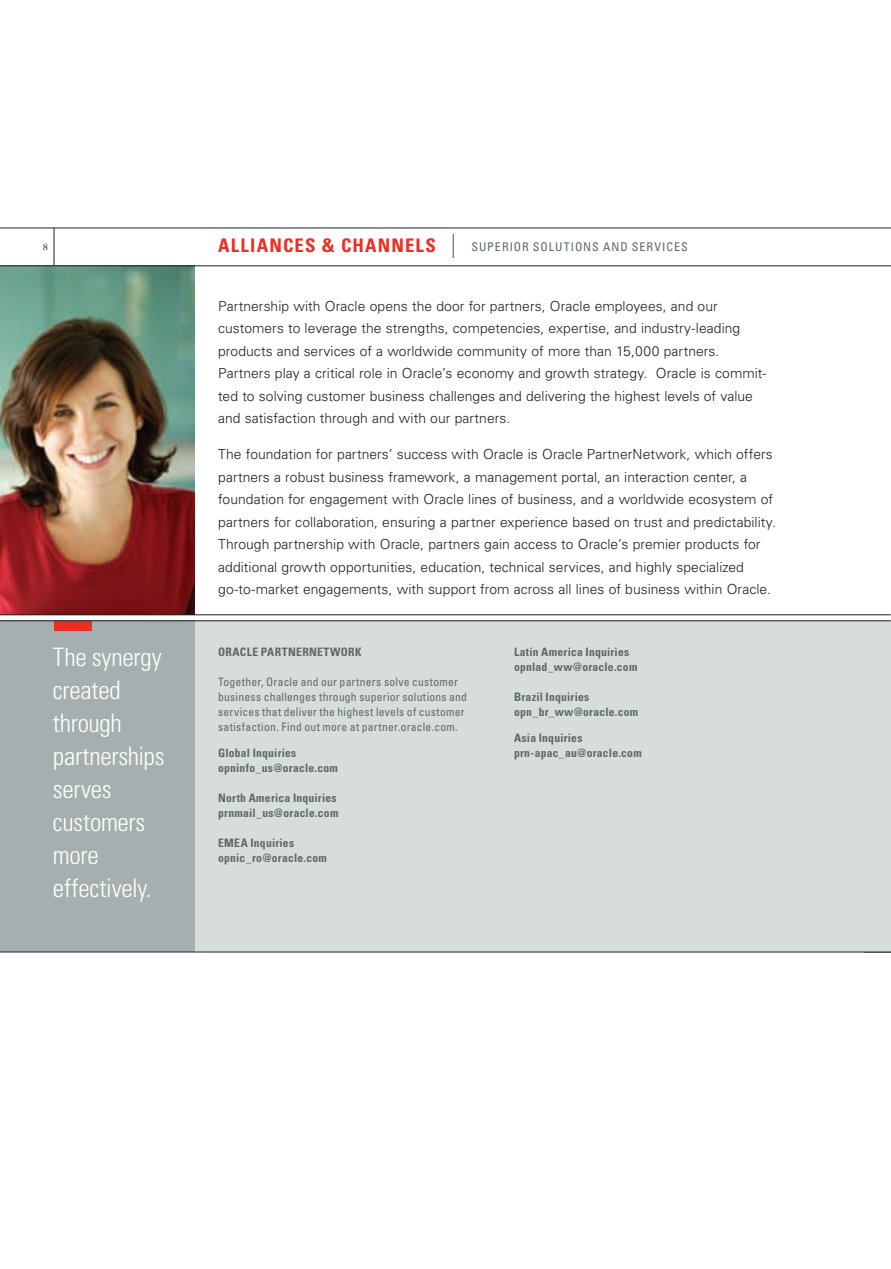
<style>
.page{position:relative;width:891px;height:1269px;background:#fff}
.page>*{position:absolute;margin:0;border:0;box-sizing:border-box;transform-origin:0 0}
.t1{font:300 condensed 25.5px/33px "Univers LT Std";letter-spacing:-.01em;color:#fff}
.t2{font:300 13.8px/22.5px "Univers LT Std";letter-spacing:.005em;color:#231f20}
.t3{font:condensed 12px "Univers LT Std";letter-spacing:.08em;color:#5d6966}
.t4{font:700 condensed 11.7px/15px "Univers LT Std";letter-spacing:.02em;color:#5d6966}
.t5{font:condensed 11.7px/15px "Univers LT Std";letter-spacing:.02em;color:#5d6966}
.s1{font-weight:700;font-size:18.75px;color:#ee2e22}
.s2{font-weight:300;font-size:24px}
</style>
<div class="page">
<img style="left:0;top:266px;width:195px;height:349px">
<div style="left:194px;top:621px;width:697px;height:331px;background:#d7dcdc"></div>
<div style="left:0;top:621px;width:195px;height:331px;background:#a5afaf"></div>
<hr style="left:0;top:952px;width:891px;height:1px;background:#231f20">
<div style="left:54px;top:621px;width:38px;height:9px;background:#ee2e22"></div>
<hr style="left:0;top:228px;width:891px;height:1px;background:#231f20">
<hr style="left:54px;top:228px;width:1px;height:38px;background:#231f20">
<hr style="left:0;top:265px;width:891px;height:1px;background:#231f20">
<hr style="left:0;top:615px;width:891px;height:1px;background:#231f20">
<hr style="left:0;top:621px;width:891px;height:1px;background:#231f20">
<h1 class="t1" style="left:53px;top:641px;width:113px">The synergy created through partnerships serves customers more effectively.</h1>
<p class="t3" style="left:218px;top:239px;width:471px"><span class="s1">ALLIANCES &amp; CHANNELS</span> <span class="s2">|</span> SUPERIOR SOLUTIONS AND SERVICES</p>
<p class="t2" style="left:218px;top:294px;width:550px">Partnership with Oracle opens the door for partners, Oracle employees, and our customers to leverage the strengths, competencies, expertise, and industry-leading products and services of a worldwide community of more than 15,000 partners.<br>Partners play a critical role in Oracle’s economy and growth strategy. Oracle is commit&shy;ted to solving customer business challenges and delivering the highest levels of value and satisfaction through and with our partners.</p>
<p class="t2" style="left:218px;top:443px;width:559px">The foundation for partners’ success with Oracle is Oracle PartnerNetwork, which offers partners a robust business framework, a management portal, an interaction center, a foundation for engagement with Oracle lines of business, and a worldwide ecosystem of partners for collaboration, ensuring a partner experience based on trust and predictability.<br>Through partnership with Oracle, partners gain access to Oracle’s premier products for additional growth opportunities, education, technical services, and highly specialized go-to-market engagements, with support from across all lines of business within Oracle.</p>
<p class="t4" style="left:218px;top:644px;width:145px">ORACLE PARTNERNETWORK</p>
<p class="t5" style="left:218px;top:674px;width:250px">Together, Oracle and our partners solve customer business challenges through superior solutions and services that deliver the highest levels of customer satisfaction. Find out more at partner.oracle.com.</p>
<p class="t4" style="left:218px;top:745px;width:121px">Global Inquiries opninfo_us@oracle.com</p>
<p class="t4" style="left:218px;top:790px;width:122px">North America Inquiries prnmail_us@oracle.com</p>
<p class="t4" style="left:218px;top:835px;width:110px">EMEA Inquiries opnic_ro@oracle.com</p>
<p class="t4" style="left:514px;top:644px;width:125px">Latin America Inquiries opnlad_ww@oracle.com</p>
<p class="t4" style="left:514px;top:689px;width:126px">Brazil Inquiries opn_br_ww@oracle.com</p>
<p class="t4" style="left:514px;top:730px;width:129px">Asia Inquiries prn-apac_au@oracle.com</p>
</div>
